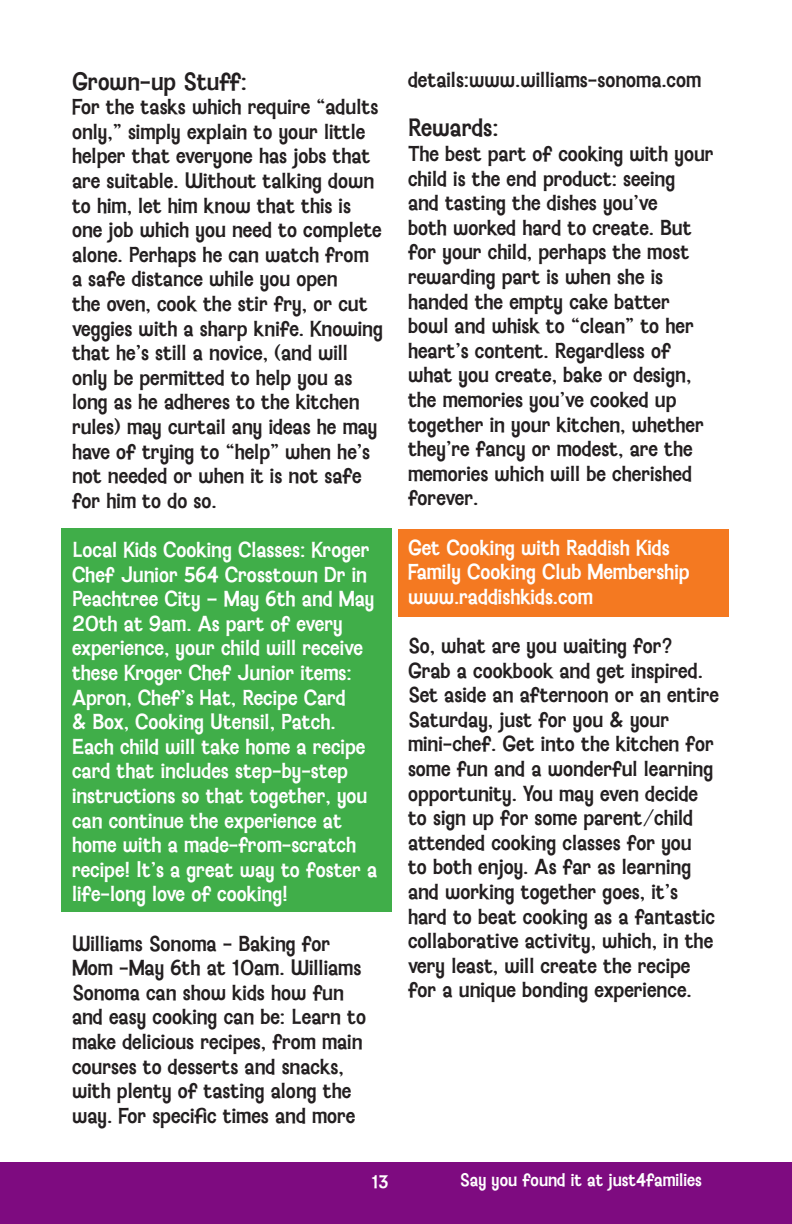
<style>
.page{position:relative;width:792px;height:1224px;background:#fff}
.page>*{position:absolute;margin:0;border:0;box-sizing:border-box;transform-origin:0 0}
.t1{font:22px "Baileywick JF Gothic";color:#231f20}
.t2{font:19px/24.6px "Baileywick JF Gothic";color:#231f20}
.t3{font:19px/24.6px "Baileywick JF Gothic";color:#fff}
.t4{font:16px "Baileywick JF Gothic";color:#fff}
</style>
<div class="page">
<div style="left:0;top:1162px;width:792px;height:62px;background:#7e0b80"></div>
<div style="left:61px;top:528px;width:331px;height:384px;background:#40ae49"></div>
<div style="left:398px;top:529px;width:331px;height:87px;background:#f47921"></div>
<p class="t1" style="left:72px;top:67px;width:176px">Grown-up Stuff:</p>
<p class="t2" style="left:72px;top:95px;width:312px">For the tasks which require “adults only,” simply explain to your little helper that everyone has jobs that are suitable. Without talking down to him, let him know that this is one job which you need to complete alone. Perhaps he can watch from a safe distance while you open<br>the oven, cook the stir fry, or cut veggies with a sharp knife. Knowing that he’s still a novice, (and will only be permitted to help you as long as he adheres to the kitchen rules) may curtail any ideas he may have of trying to “help” when he’s not needed or when it is not safe for him to do so.</p>
<p class="t3" style="left:72px;top:538px;width:307px">Local Kids Cooking Classes: Kroger<br>Chef Junior 564 Crosstown Dr in<br>Peachtree City – May 6th and May<br>20th at 9am. As part of every experience, your child will receive these Kroger Chef Junior items:<br>Apron, Chef’s Hat, Recipe Card<br>&amp; Box, Cooking Utensil, Patch.<br>Each child will take home a recipe card that includes step-by-step instructions so that together, you can continue the experience at home with a made-from-scratch recipe! It’s a great way to foster a life-long love of cooking!</p>
<p class="t2" style="left:72px;top:931px;width:296px">Williams Sonoma - Baking for<br>Mom -May 6th at 10am. Williams<br>Sonoma can show kids how fun and easy cooking can be: Learn to make delicious recipes, from main courses to desserts and snacks, with plenty of tasting along the way. For specific times and more</p>
<p class="t2" style="left:408px;top:68px;width:295px">details:www.williams-sonoma.com</p>
<p class="t1" style="left:408px;top:113px;width:92px">Rewards:</p>
<p class="t2" style="left:408px;top:142px;width:307px">The best part of cooking with your child is the end product: seeing<br>and tasting the dishes you’ve<br>both worked hard to create. But for your child, perhaps the most rewarding part is when she is handed the empty cake batter bowl and whisk to “clean” to her heart’s content. Regardless of what you create, bake or design, the memories you’ve cooked up together in your kitchen, whether they’re fancy or modest, are the memories which will be cherished forever.</p>
<p class="t3" style="left:408px;top:535px;width:283px">Get Cooking with Raddish Kids<br>Family Cooking Club Membership www.raddishkids.com</p>
<p class="t2" style="left:408px;top:634px;width:313px">So, what are you waiting for?<br>Grab a cookbook and get inspired.<br>Set aside an afternoon or an entire<br>Saturday, just for you &amp; your mini-chef. Get into the kitchen for some fun and a wonderful learning opportunity. You may even decide to sign up for some parent/child attended cooking classes for you<br>to both enjoy. As far as learning and working together goes, it’s hard to beat cooking as a fantastic collaborative activity, which, in the very least, will create the recipe for a unique bonding experience.</p>
<p class="t4" style="left:371px;top:1171px;width:19px">13</p>
<p class="t4" style="left:460px;top:1169px;width:244px">Say you found it at just4families</p>
</div>
